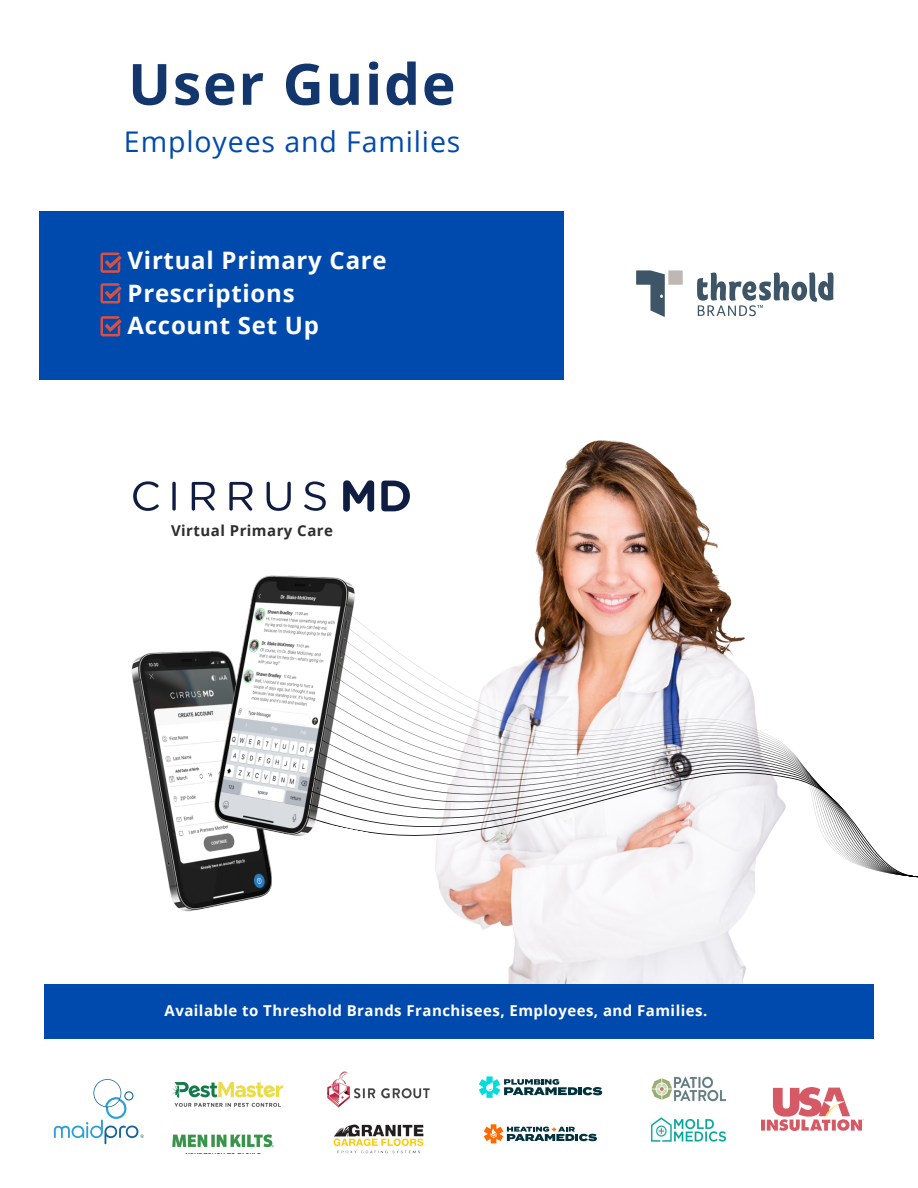
<style>
.page{position:relative;width:918px;height:1188px;background:#fff}
.page>*{position:absolute;margin:0;border:0;box-sizing:border-box;transform-origin:0 0}
.t1{font:700 57px "Open Sans";letter-spacing:.03em;color:#13366c}
.t2{font:28.5px "Open Sans";letter-spacing:.03em;color:#004aad}
.t3{font:700 24px "Open Sans";letter-spacing:.03em;color:#fff}
.t4{font:700 15px "Open Sans";letter-spacing:.03em;color:#fff}
.t5{font:700 15px "Open Sans";letter-spacing:.03em;color:#2e2e2e}
</style>
<div class="page">
<div style="left:39px;top:211px;width:525px;height:169px;background:#004aad"></div>
<img style="left:131px;top:575px;width:224px;height:337px">
<img style="left:508px;top:440px;width:238px;height:544px">
<div style="left:44px;top:984px;width:830px;height:55px;background:#004aad"></div>
<svg style="left:636px;top:270px;width:47px;height:47px"></svg>
<svg style="left:697px;top:272px;width:137px;height:44px"></svg>
<svg style="left:318px;top:612px;width:428px;height:13px"></svg>
<svg style="left:318px;top:625px;width:428px;height:12px"></svg>
<svg style="left:318px;top:637px;width:428px;height:13px"></svg>
<svg style="left:318px;top:660px;width:428px;height:7px"></svg>
<svg style="left:305px;top:686px;width:613px;height:255px"></svg>
<svg style="left:101px;top:253px;width:21px;height:20px"></svg>
<svg style="left:101px;top:283px;width:21px;height:21px"></svg>
<svg style="left:101px;top:316px;width:21px;height:20px"></svg>
<svg style="left:133px;top:480px;width:277px;height:32px"></svg>
<svg style="left:54px;top:1079px;width:90px;height:65px"></svg>
<img style="left:172px;top:1081px;width:111px;height:26px">
<img style="left:761px;top:1087px;width:103px;height:44px">
<img style="left:327px;top:1071px;width:103px;height:37px">
<img style="left:172px;top:1134px;width:102px;height:20px">
<img style="left:651px;top:1076px;width:75px;height:26px">
<svg style="left:479px;top:1076px;width:123px;height:22px"></svg>
<svg style="left:484px;top:1124px;width:113px;height:19px"></svg>
<img style="left:651px;top:1118px;width:75px;height:24px">
<img style="left:333px;top:1124px;width:93px;height:30px">
<p class="t1" style="left:128px;top:44px;width:329px">User Guide</p>
<p class="t2" style="left:124px;top:122px;width:338px">Employees and Families</p>
<p class="t3" style="left:128px;top:244px;width:261px">Virtual Primary Care</p>
<p class="t3" style="left:128px;top:276px;width:169px">Prescriptions</p>
<p class="t3" style="left:128px;top:309px;width:193px">Account Set Up</p>
<p class="t5" style="left:171px;top:520px;width:163px">Virtual Primary Care</p>
<p class="t4" style="left:165px;top:1000px;width:544px">Available to Threshold Brands Franchisees, Employees, and Families.</p>
</div>
